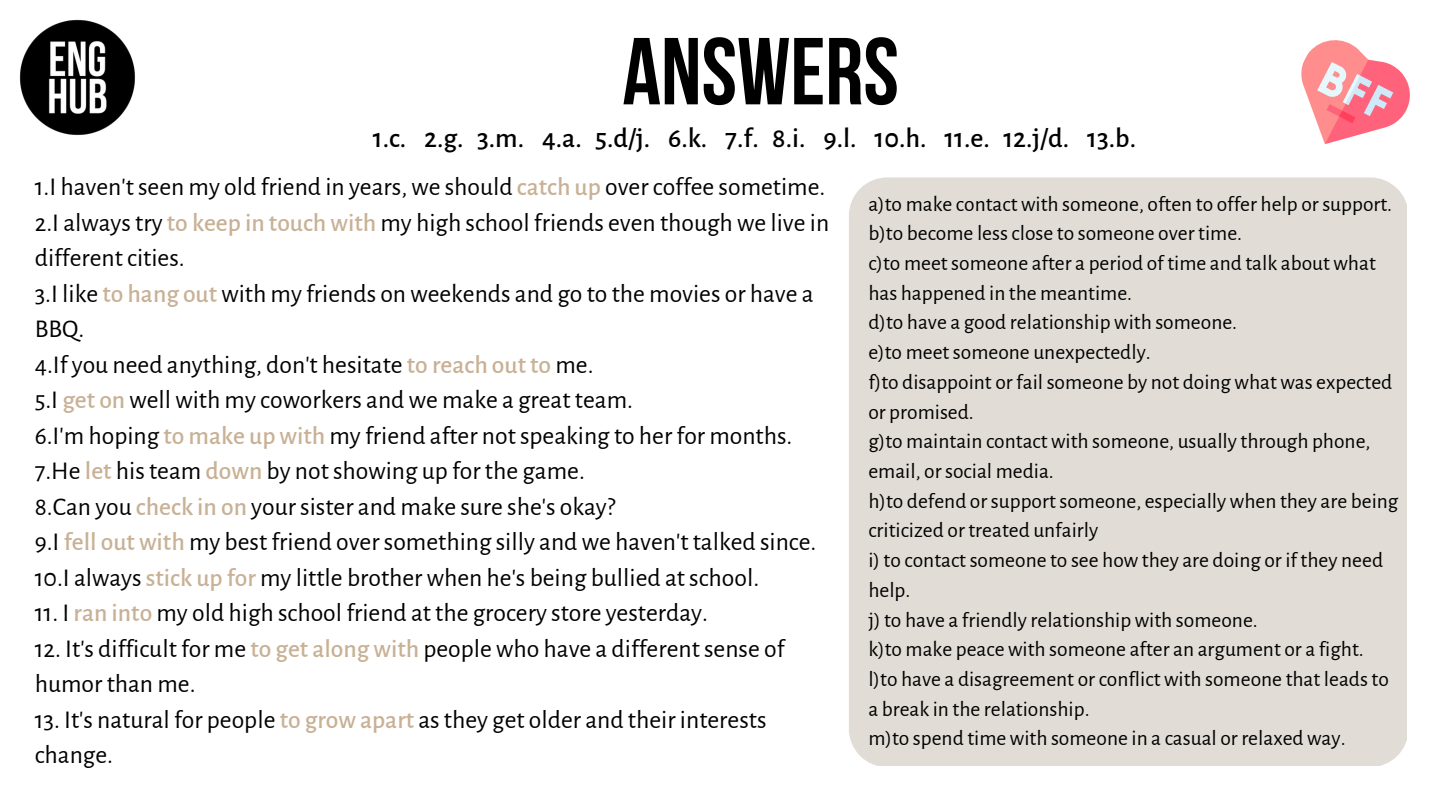
<style>
.page{position:relative;width:1440px;height:810px;background:#fff}
.page>*{position:absolute;margin:0;border:0;box-sizing:border-box;transform-origin:0 0}
.t1{font:94.9px "Bebas Neue Cyrillic";color:#000}
.t2{font:500 28px "Alegreya Sans";color:#000}
.t3{font:25.6px/35.5px "Alegreya Sans";color:#000}
.t4{font:21.4px/29.7px "Alegreya Sans";color:#000}
.s1{font-weight:500;color:#c8b195}
</style>
<div class="page">
<img style="left:19px;top:19px;width:116px;height:116px">
<div style="left:849px;top:177px;width:558px;height:589px;background:#e1dcd5"></div>
<svg style="left:1301px;top:40px;width:109px;height:104px"></svg>
<h1 class="t1" style="left:622px;top:33px;width:278px">ANSWERS</h1>
<p class="t2" style="left:373px;top:124px;width:765px">1.c. 2.g. 3.m. 4.a. 5.d/j. 6.k. 7.f. 8.i. 9.l. 10.h. 11.e. 12.j/d. 13.b.</p>
<p class="t3" style="left:35px;top:170px;width:796px">1.I haven't seen my old friend in years, we should <span class="s1">catch up</span> over coffee sometime.<br>2.I always try <span class="s1">to keep in touch with</span> my high school friends even though we live in different cities.<br>3.I like <span class="s1">to hang out</span> with my friends on weekends and go to the movies or have a BBQ.<br>4.If you need anything, don't hesitate <span class="s1">to reach out to</span> me.<br>5.I <span class="s1">get on</span> well with my coworkers and we make a great team.<br>6.I'm hoping <span class="s1">to make up with</span> my friend after not speaking to her for months.<br>7.He <span class="s1">let</span> his team <span class="s1">down</span> by not showing up for the game.<br>8.Can you <span class="s1">check in on</span> your sister and make sure she's okay?<br>9.I <span class="s1">fell out with</span> my best friend over something silly and we haven't talked since.<br>10.I always <span class="s1">stick up for</span> my little brother when he's being bullied at school.</p>
<p class="t3" style="left:35px;top:596px;width:675px">11. I <span class="s1">ran into</span> my old high school friend at the grocery store yesterday.</p>
<p class="t3" style="left:35px;top:631px;width:751px">12. It's difficult for me <span class="s1">to get along with</span> people who have a different sense of humor than me.</p>
<p class="t3" style="left:35px;top:702px;width:733px">13. It's natural for people <span class="s1">to grow apart</span> as they get older and their interests change.</p>
<p class="t4" style="left:868px;top:189px;width:531px">a)to make contact with someone, often to offer help or support. b)to become less close to someone over time.<br>c)to meet someone after a period of time and talk about what has happened in the meantime.<br>d)to have a good relationship with someone.<br>e)to meet someone unexpectedly.<br>f)to disappoint or fail someone by not doing what was expected or promised.<br>g)to maintain contact with someone, usually through phone, email, or social media.<br>h)to defend or support someone, especially when they are being criticized or treated unfairly<br>i) to contact someone to see how they are doing or if they need help.<br>j) to have a friendly relationship with someone.<br>k)to make peace with someone after an argument or a fight.<br>l)to have a disagreement or conflict with someone that leads to a break in the relationship.<br>m)to spend time with someone in a casual or relaxed way.</p>
</div>
